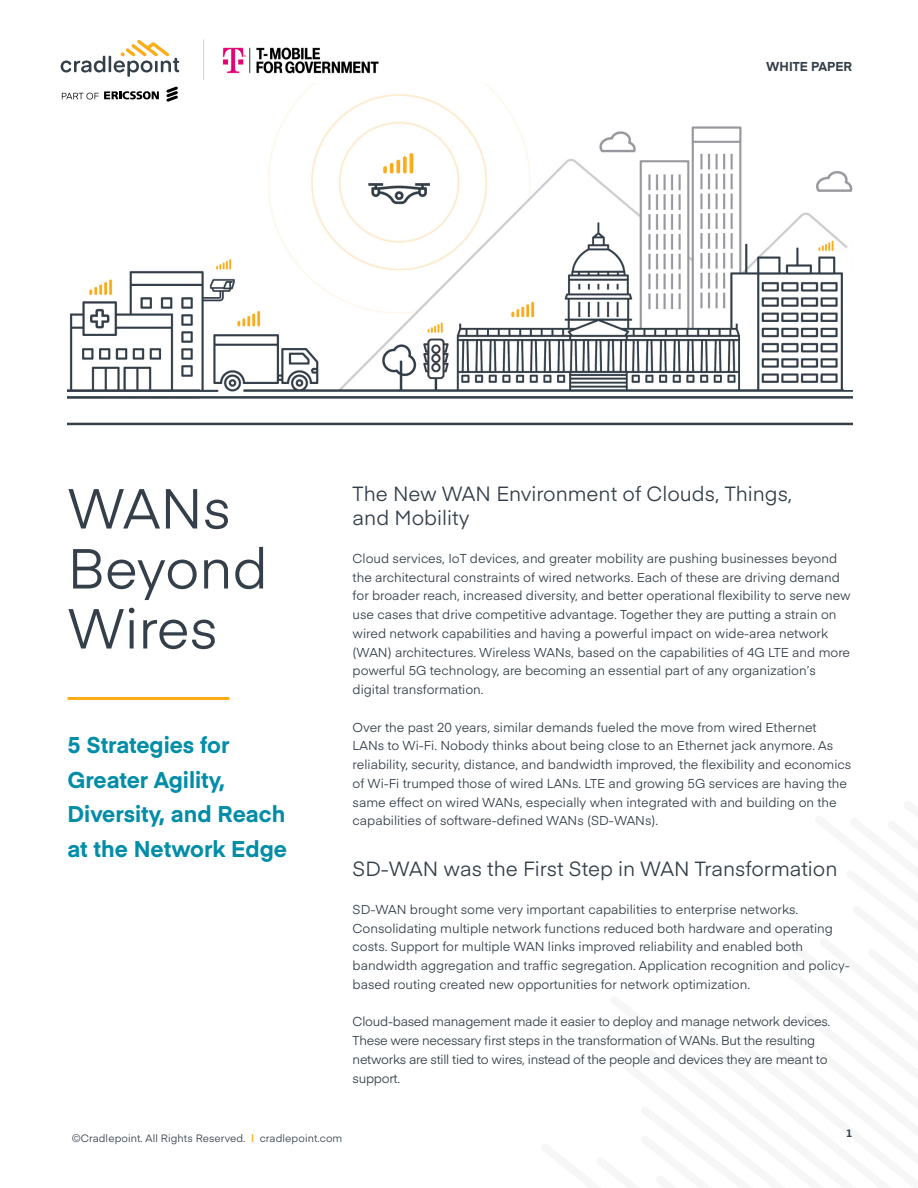
<style>
.page{position:relative;width:918px;height:1188px;background:#fff}
.page>*{position:absolute;margin:0;border:0;box-sizing:border-box;transform-origin:0 0}
.t1{font:55.5px/60px "Eina 01";color:#343f49}
.t2{font:700 22.5px/34.5px "Eina 01";color:#008da8}
.t3{font:20.25px/24px "Eina 01";color:#333e48}
.t4{font:12.75px/18.8px "Eina 01";color:#343f49}
.t5{font:12.75px/18.8px "Eina 01";letter-spacing:-.02em;color:#343f49}
.t6{font:700 12.75px "Eina 01";color:#343f49}
.t7{font:10.5px "Eina 01";letter-spacing:.01em;color:#343f49}
.t8{font:700 10.5px "Eina 01";color:#343f49}
.s1{font-family:"Helvetica";font-weight:300}
.s2{font-weight:600;color:#fbad18}
</style>
<div class="page">
<hr style="left:68px;top:697px;width:162px;height:3px;background:#fbad18">
<img style="left:68px;top:84px;width:784px;height:342px">
<div style="left:844px;top:272px;width:19px;height:117px;background:#fff"></div>
<hr style="left:203px;top:39px;width:1px;height:41px;background:#a3a9ad">
<svg style="left:62px;top:91px;width:97px;height:9px"></svg>
<svg style="left:166px;top:86px;width:12px;height:16px"></svg>
<svg style="left:61px;top:40px;width:118px;height:37px"></svg>
<img style="left:222px;top:47px;width:157px;height:27px">
<p class="t6" style="left:766px;top:57px;width:87px">WHITE PAPER</p>
<h1 class="t1" style="left:68px;top:475px;width:202px">WANs<br>Beyond<br>Wires</h1>
<h3 class="t3" style="left:353px;top:481px;width:441px">The New WAN Environment of Clouds, Things, and Mobility</h3>
<p class="t4" style="left:353px;top:548px;width:500px">Cloud services, IoT devices, and greater mobility are pushing businesses beyond the architectural constraints of wired networks. Each of these are driving demand for broader reach, increased diversity, and better operational flexibility to serve new use cases that drive competitive advantage. Together they are putting a strain on wired network capabilities and having a powerful impact on wide-area network (WAN) architectures. Wireless WANs, based on the capabilities of 4G LTE and more powerful 5G technology, are becoming an essential part of any organization’s digital transformation.</p>
<p class="t4" style="left:353px;top:717px;width:500px">Over the past 20 years, similar demands fueled the move from wired Ethernet LANs to Wi-Fi. Nobody thinks about being close to an Ethernet jack anymore. As reliability, security, distance, and bandwidth improved, the flexibility and economics of Wi-Fi trumped those of wired LANs. LTE and growing 5G services are having the same effect on wired WANs, especially when integrated with and building on the capabilities of software-defined WANs (SD-WANs).</p>
<h3 class="t3" style="left:353px;top:856px;width:486px">SD-WAN was the First Step in WAN Transformation</h3>
<p class="t4" style="left:353px;top:899px;width:499px">SD-WAN brought some very important capabilities to enterprise networks.<br>Consolidating multiple network functions reduced both hardware and operating costs. Support for multiple WAN links improved reliability and enabled both bandwidth aggregation and traffic segregation. Application recognition and policy&shy;based routing created new opportunities for network optimization.</p>
<p class="t5" style="left:353px;top:1012px;width:479px">Cloud-based management made it easier to deploy and manage network devices.<br>These were necessary first steps in the transformation of WANs. But the resulting networks are still tied to wires, instead of the people and devices they are meant to support.</p>
<h2 class="t2" style="left:68px;top:727px;width:221px">5 Strategies for<br>Greater Agility,<br>Diversity, and Reach at the Network Edge</h2>
<p class="t7" style="left:72px;top:1130px;width:272px"><span class="s1">©</span>Cradlepoint. All Rights Reserved. <span class="s2">|</span> cradlepoint.com</p>
<p class="t8" style="left:846px;top:1126px;width:8px">1</p>
</div>
